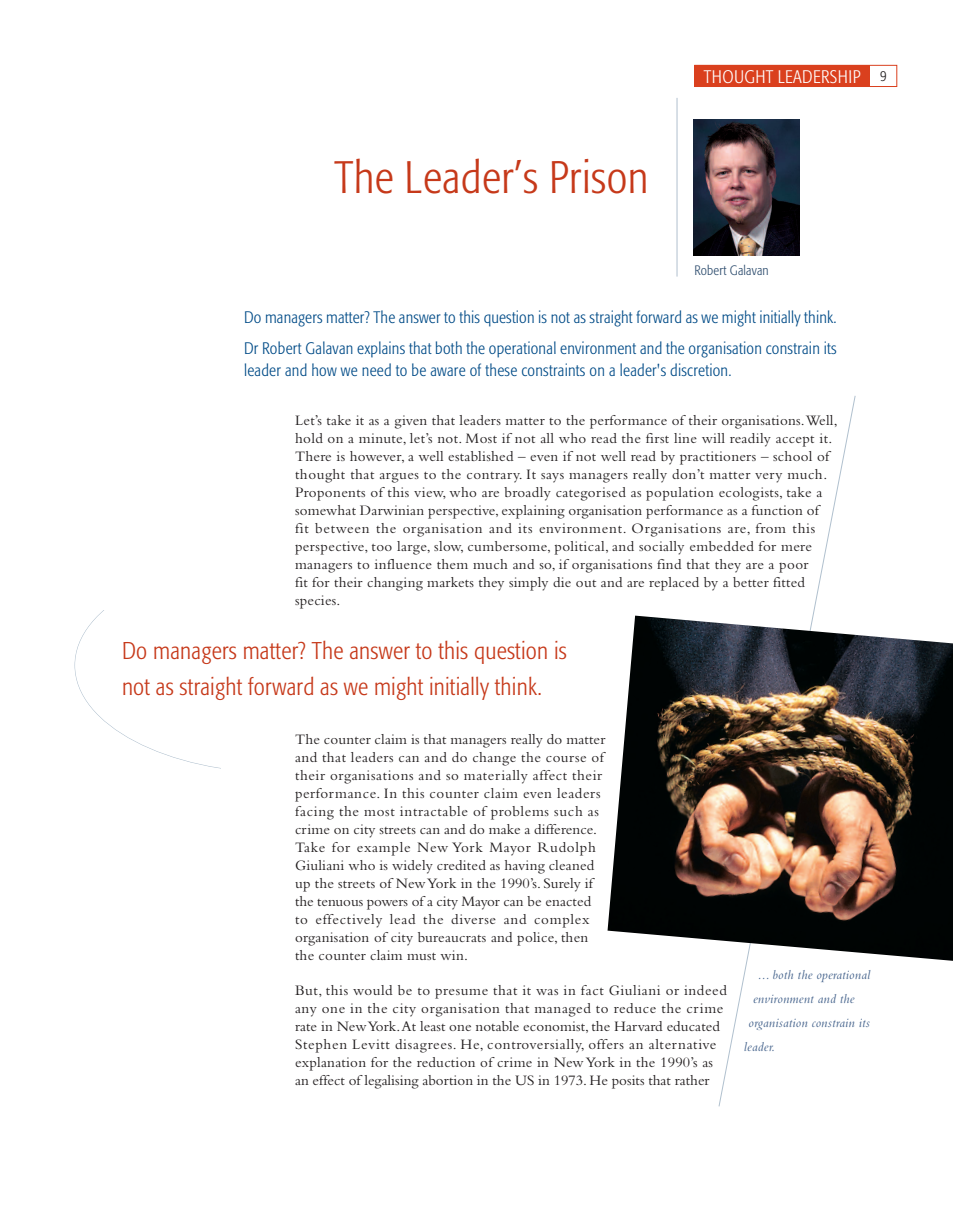
<style>
.page{position:relative;width:953px;height:1217px;background:#fff}
.page>*{position:absolute;margin:0;border:0;box-sizing:border-box;transform-origin:0 0}
.t1{font:300 condensed 45px "Formata";letter-spacing:.015em;color:#c6391a}
.t2{font:300 condensed 24px/36px "Formata";letter-spacing:.015em;color:#c6391a}
.t3{font:300 condensed 18px "Formata";letter-spacing:.025em;color:#fff}
.t4{font:300 condensed 16.5px/31px "Formata";letter-spacing:.015em;color:#004b87}
.t5{font:15px/18px "Bembo Std";letter-spacing:.025em;color:#231f20}
.t6{font:italic 13.5px "Bembo Std";letter-spacing:.015em;color:#45638c}
.t7{font:300 condensed 13.5px "Formata";letter-spacing:.015em;color:#2f4e6f}
.s1{font-size:15px;color:#231f20}
</style>
<div class="page">
<div style="left:694px;top:65px;width:203px;height:22px;border:1px solid #da401e"></div>
<div style="left:694px;top:65px;width:176px;height:22px;background:#da401e"></div>
<hr style="left:676px;top:98px;width:1px;height:178px;background:#b0c0ce">
<img style="left:693px;top:119px;width:106px;height:136px">
<svg style="left:718px;top:396px;width:137px;height:710px"></svg>
<img style="left:607px;top:615px;width:345px;height:345px">
<p class="t1" style="left:334px;top:160px;width:315px">The Leader’s Prison</p>
<p class="t3" style="left:704px;top:69px;width:184px">THOUGHT LEADERSHIP <span class="s1">9</span></p>
<p class="t7" style="left:694px;top:265px;width:76px">Robert Galavan</p>
<p class="t4" style="left:244px;top:303px;width:594px">Do managers matter? The answer to this question is not as straight forward as we might initially think.<br>Dr Robert Galavan explains that both the operational environment and the organisation constrain its</p>
<p class="t4" style="left:244px;top:356px;width:489px">leader and how we need to be aware of these constraints on a leader's discretion.</p>
<p class="t5" style="left:295px;top:412px;width:544px">Let’s take it as a given that leaders matter to the performance of their organisations.Well, hold on a minute, let’s not. Most if not all who read the first line will readily accept it.<br>There is however, a well established – even if not well read by practitioners – school of thought that argues to the contrary. It says managers really don’t matter very much.<br>Proponents of this view, who are broadly categorised as population ecologists, take a somewhat Darwinian perspective, explaining organisation performance as a function of<br>fit between the organisation and its environment. Organisations are, from this perspective, too large, slow, cumbersome, political, and socially embedded for mere managers to influence them much and so, if organisations find that they are a poor<br>fit for their changing markets they simply die out and are replaced by a better fitted species.</p>
<p class="t2" style="left:122px;top:634px;width:446px">Do managers matter? The answer to this question is not as straight forward as we might initially think.</p>
<p class="t5" style="left:295px;top:731px;width:312px">The counter claim is that managers really do matter and that leaders can and do change the course of their organisations and so materially affect their performance. In this counter claim even leaders facing the most intractable of problems such as crime on city streets can and do make a difference.<br>Take for example New York Mayor Rudolph Giuliani who is widely credited as having cleaned up the streets of NewYork in the 1990’s. Surely if the tenuous powers of a city Mayor can be enacted to effectively lead the diverse and complex organisation of city bureaucrats and police, then the counter claim must win.</p>
<p class="t5" style="left:295px;top:982px;width:433px">But, this would be to presume that it was in fact Giuliani or indeed any one in the city organisation that managed to reduce the crime rate in NewYork.At least one notable economist, the Harvard educated Stephen Levitt disagrees. He, controversially, offers an alternative explanation for the reduction of crime in NewYork in the 1990’s as an effect of legalising abortion in the US in 1973.He posits that rather</p>
<p class="t6" style="left:757px;top:969px;width:114px">... both the operational</p>
<p class="t6" style="left:753px;top:993px;width:103px">environment and the</p>
<p class="t6" style="left:748px;top:1017px;width:123px">organisation constrain its</p>
<p class="t6" style="left:743px;top:1041px;width:33px">leader.</p>
</div>
